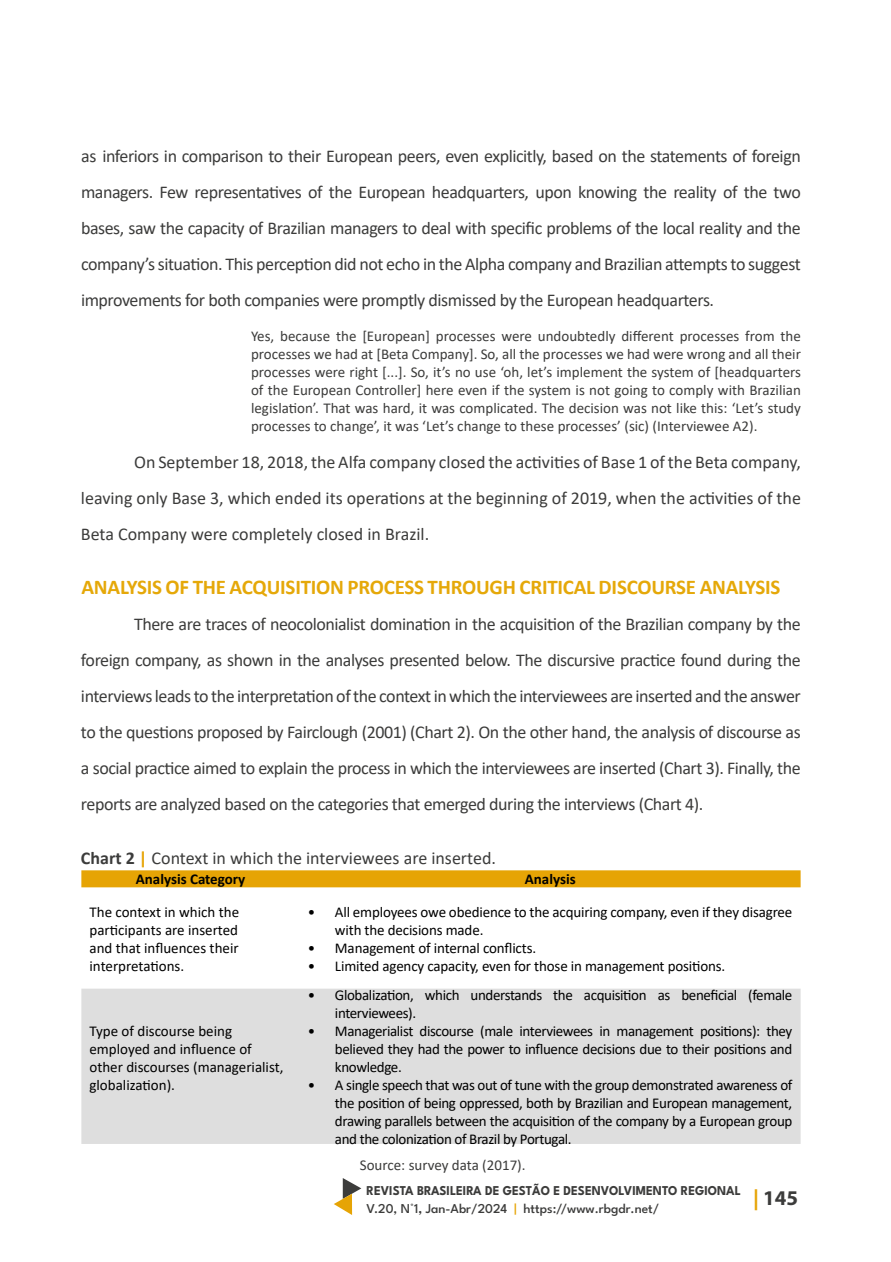
<style>
.page{position:relative;width:891px;height:1262px;background:#fff}
.page>*{position:absolute;margin:0;border:0;box-sizing:border-box;transform-origin:0 0}
.t1{font:700 21px "Calibri";letter-spacing:-.01em;color:#e5a809}
.t2{font:700 21px "Myriad Pro";color:#3c3c3b}
.t3{font:18px/36px "Calibri";letter-spacing:-.025em;color:#3c3c3b;text-align:justify}
.t4{font:18px "Calibri";color:#3c3c3b}
.t5{font:15px/18px "Calibri";letter-spacing:-.01em;color:#000;text-align:justify}
.t6{font:15px/18px "Calibri";color:#3c3c3b;text-align:justify}
.t7{font:700 15px "Calibri";color:#000}
.t8{font:700 13.5px/18px "League Spartan";color:#3c3c3b;scale:.94 1}
.s1{font-weight:700}
.s2{font-weight:700;color:#e6a405}
.s3{font-weight:500}
.s4{font-weight:600}
.s5{font-weight:500;color:#e6a405}
.s6{color:#e6a405}
</style>
<div class="page">
<svg style="left:334px;top:1178px;width:27px;height:37px"></svg>
<div style="left:81px;top:870px;width:720px;height:17px;background:#e6a405"></div>
<div style="left:81px;top:988px;width:720px;height:156px;background:#dedede"></div>
<p class="t3" style="left:81px;top:138px;width:721px">as inferiors in comparison to their European peers, even explicitly, based on the statements of foreign managers. Few representatives of the European headquarters, upon knowing the reality of the two bases, saw the capacity of Brazilian managers to deal with specific problems of the local reality and the company’s situation. This perception did not echo in the Alpha company and Brazilian attempts to suggest improvements for both companies were promptly dismissed by the European headquarters.</p>
<p class="t6" style="left:251px;top:327px;width:551px">Yes, because the [European] processes were undoubtedly different processes from the processes we had at [Beta Company]. So, all the processes we had were wrong and all their processes were right [...]. So, it’s no use ‘oh, let’s implement the system of [headquarters of the European Controller] here even if the system is not going to comply with Brazilian legislation’. That was hard, it was complicated. The decision was not like this: ‘Let’s study processes to change’, it was ‘Let’s change to these processes’ (sic) (Interviewee A2).</p>
<p class="t3" style="left:81px;top:444px;width:722px;text-indent:53px">On September 18, 2018, the Alfa company closed the activities of Base 1 of the Beta company, leaving only Base 3, which ended its operations at the beginning of 2019, when the activities of the Beta Company were completely closed in Brazil.</p>
<p class="t1" style="left:81px;top:572px;width:701px">ANALYSIS OF THE ACQUISITION PROCESS THROUGH CRITICAL DISCOURSE ANALYSIS</p>
<p class="t3" style="left:81px;top:606px;width:721px;text-indent:53px">There are traces of neocolonialist domination in the acquisition of the Brazilian company by the foreign company, as shown in the analyses presented below. The discursive practice found during the interviews leads to the interpretation of the context in which the interviewees are inserted and the answer to the questions proposed by Fairclough (2001) (Chart 2). On the other hand, the analysis of discourse as a social practice aimed to explain the process in which the interviewees are inserted (Chart 3). Finally, the reports are analyzed based on the categories that emerged during the interviews (Chart 4).</p>
<p class="t4" style="left:81px;top:846px;width:417px"><span class="s1">Chart 2</span> <span class="s2">|</span> Context in which the interviewees are inserted.</p>
<p class="t7" style="left:136px;top:869px;width:111px">Analysis Category</p>
<p class="t7" style="left:525px;top:869px;width:52px">Analysis</p>
<p class="t5" style="left:89px;top:902px;width:151px">The context in which the participants are inserted and that influences their interpretations.</p>
<p class="t5" style="left:335px;top:902px;width:459px;text-indent:-27px">• All employees owe obedience to the acquiring company, even if they disagree with the decisions made.</p>
<p class="t5" style="left:308px;top:938px;width:230px">• Management of internal conflicts.</p>
<p class="t5" style="left:308px;top:956px;width:419px">• Limited agency capacity, even for those in management positions.</p>
<p class="t5" style="left:89px;top:1021px;width:196px;text-align:left">Type of discourse being employed and influence of other discourses (managerialist, globalization).</p>
<p class="t5" style="left:335px;top:985px;width:459px;text-indent:-27px">• Globalization, which understands the acquisition as beneficial (female interviewees).</p>
<p class="t5" style="left:335px;top:1021px;width:459px;text-indent:-27px">• Managerialist discourse (male interviewees in management positions): they believed they had the power to influence decisions due to their positions and knowledge.</p>
<p class="t5" style="left:335px;top:1075px;width:459px;text-indent:-27px">• A single speech that was out of tune with the group demonstrated awareness of the position of being oppressed, both by Brazilian and European management, drawing parallels between the acquisition of the company by a European group and the colonization of Brazil by Portugal.</p>
<p class="t6" style="left:360px;top:1156px;width:167px">Source: survey data (2017).</p>
<p class="t8" style="left:367px;top:1180px;width:400px">REVISTA BRASILEIRA DE GESTÃO E DESENVOLVIMENTO REGIONAL<br><span class="s3">V.20, N°1</span><span class="s4">,</span> <span class="s3">Jan-Abr/2024</span> <span class="s5">|</span> <span class="s3">https://www.rbgdr.net/</span></p>
<p class="t2" style="left:753px;top:1184px;width:47px"><span class="s6">|</span> 145</p>
</div>
